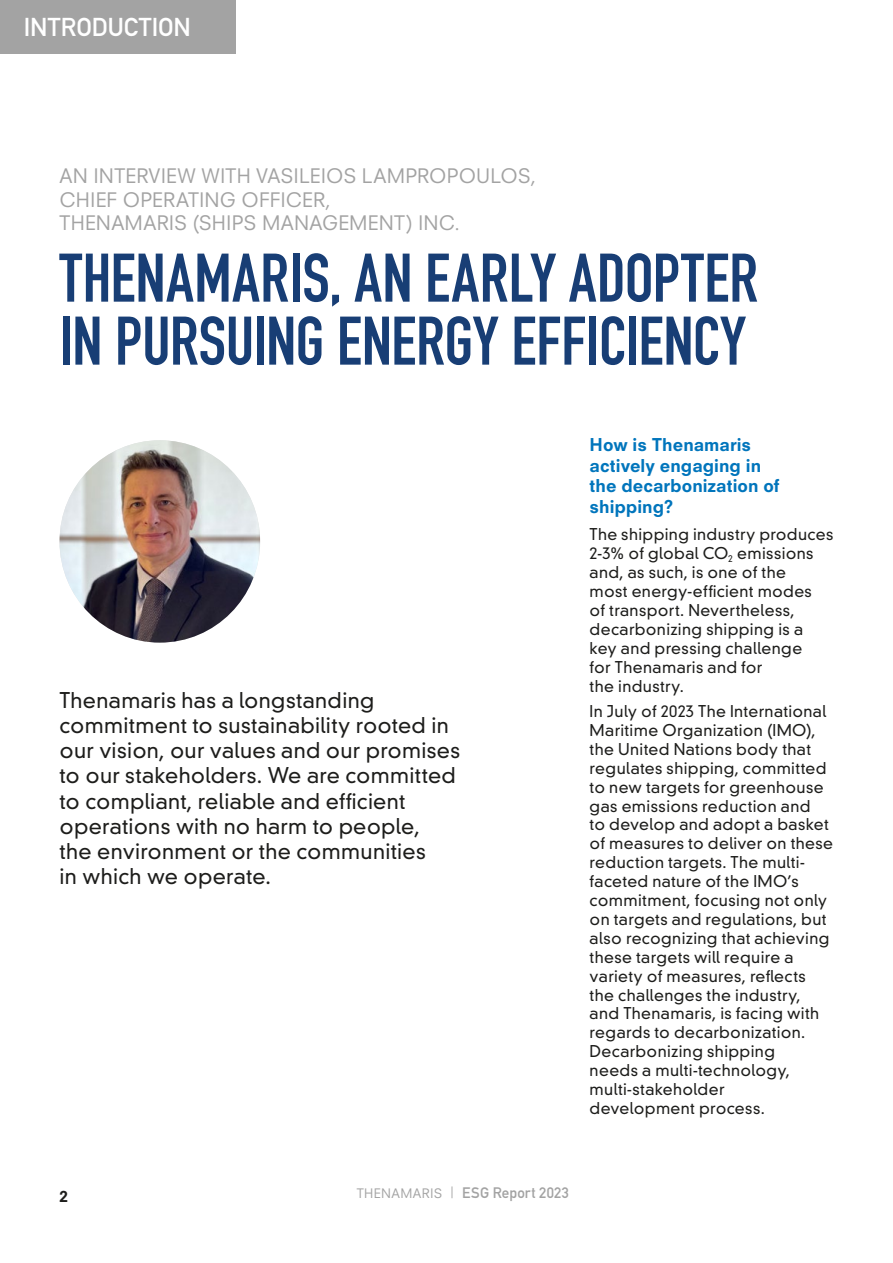
<style>
.page{position:relative;width:893px;height:1263px;background:#fff}
.page>*{position:absolute;margin:0;border:0;box-sizing:border-box;transform-origin:0 0}
.t1{font:700 67.5px/63px "DIN Condensed";color:#183e75}
.t2{font:25.5px "DIN Mittelschrift Std";letter-spacing:-.005em;color:#fff}
.t3{font:300 21px/25.2px "DIN Neuzeit Grotesk Std";letter-spacing:.015em;color:#1d1d1b}
.t4{font:19.5px/23.4px "Neuzeit SLT Std";letter-spacing:.005em;color:#a3a3a3}
.t5{font:800 17.25px/20.7px "Neuzeit SLT Std";color:#0075bc}
.t6{font:300 15.75px/18.9px "DIN Neuzeit Grotesk Std";letter-spacing:.025em;color:#1d1d1b}
.t7{font:15px "DIN Mittelschrift Std";letter-spacing:.015em;color:#a3a3a3}
.t8{font:800 15px "Neuzeit SLT Std";color:#1d1d1b}
.s1{font-family:"Neuzeit SLT Std";font-size:12.75px}
.s2{font-family:"Neuzeit SLT Std"}
</style>
<div class="page">
<img style="left:60px;top:440px;width:200px;height:203px">
<div style="left:0;top:0;width:235px;height:54px;background:#a3a3a3"></div>
<h2 class="t2" style="left:24px;top:12px;width:169px">INTRODUCTION</h2>
<p class="t4" style="left:60px;top:164px;width:478px">AN INTERVIEW WITH VASILEIOS LAMPROPOULOS,<br>CHIEF OPERATING OFFICER,<br>THENAMARIS (SHIPS MANAGEMENT) INC.</p>
<h1 class="t1" style="left:60px;top:246px;width:700px">THENAMARIS, AN EARLY ADOPTER<br>IN PURSUING ENERGY EFFICIENCY</h1>
<p class="t3" style="left:60px;top:688px;width:402px">Thenamaris has a longstanding commitment to sustainability rooted in our vision, our values and our promises to our stakeholders. We are committed to compliant, reliable and efficient operations with no harm to people,<br>the environment or the communities<br>in which we operate.</p>
<p class="t5" style="left:590px;top:434px;width:191px">How is Thenamaris actively engaging in the decarbonization of shipping?</p>
<p class="t6" style="left:590px;top:525px;width:245px">The shipping industry produces<br>2-3% of global CO<sub>2</sub> emissions and, as such, is one of the<br>most energy-efficient modes<br>of transport. Nevertheless, decarbonizing shipping is a key and pressing challenge<br>for Thenamaris and for<br>the industry.</p>
<p class="t6" style="left:590px;top:702px;width:245px">In July of 2023 The International<br>Maritime Organization (IMO), the United Nations body that regulates shipping, committed to new targets for greenhouse gas emissions reduction and<br>to develop and adopt a basket of measures to deliver on these reduction targets. The multi&shy;faceted nature of the IMO’s commitment, focusing not only on targets and regulations, but also recognizing that achieving these targets will require a variety of measures, reflects the challenges the industry, and Thenamaris, is facing with regards to decarbonization.<br>Decarbonizing shipping<br>needs a multi-technology, multi-stakeholder development process.</p>
<p class="t8" style="left:60px;top:1187px;width:10px">2</p>
<p class="t7" style="left:357px;top:1184px;width:214px"><span class="s1">THENAMARIS</span> <span class="s2">|</span> ESG Report 2023</p>
</div>
